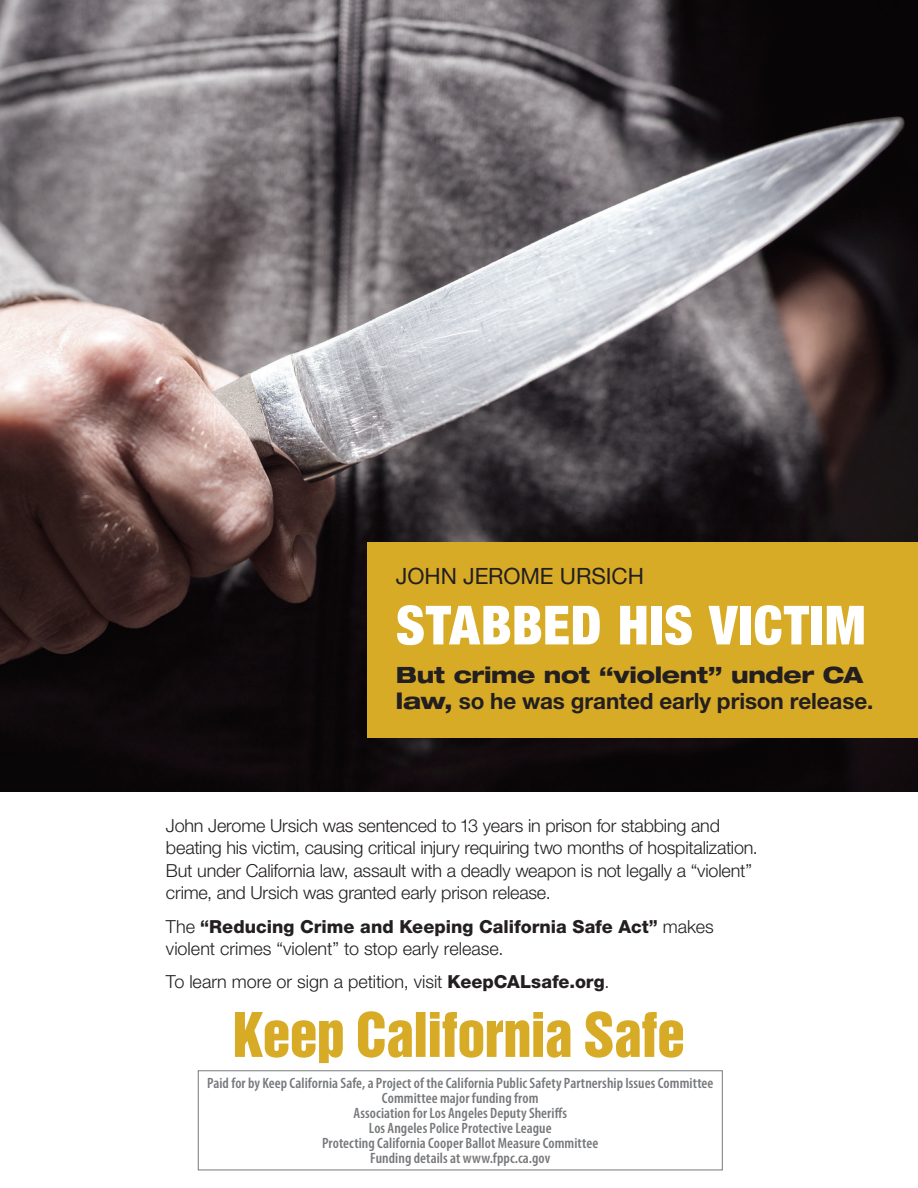
<style>
.page{position:relative;width:918px;height:1188px;background:#fff}
.page>*{position:absolute;margin:0;border:0;box-sizing:border-box;transform-origin:0 0}
.t1{font:900 condensed 54px "Helvetica Neue";letter-spacing:.015em;color:#fff}
.t2{font:700 22.5px/25.5px "Helvetica Neue";letter-spacing:-.005em;color:#231f20}
.t3{font:22.5px "Helvetica Neue";letter-spacing:-.005em;color:#231f20}
.t4{font:300 18px/22.5px "Helvetica Neue";letter-spacing:-.01em;color:#231f20}
.t5{font:600 condensed 15px/15px "Myriad Pro";letter-spacing:.005em;color:#76787b;text-align:center}
.s1{font-weight:800;font-stretch:expanded}
.s2{font-weight:800}
</style>
<div class="page">
<img style="left:0;top:0;width:918px;height:792px">
<div style="left:367px;top:542px;width:551px;height:196px;background:#d8ab27"></div>
<svg style="left:235px;top:1011px;width:448px;height:52px"></svg>
<div style="left:198px;top:1070px;width:525px;height:100px;border:1px solid #76787b"></div>
<p class="t3" style="left:396px;top:562px;width:250px">JOHN JEROME URSICH</p>
<h1 class="t1" style="left:396px;top:592px;width:471px">STABBED HIS VICTIM</h1>
<p class="t2" style="left:396px;top:662px;width:479px"><span class="s1">But crime not “violent” under CA law,</span> so he was granted early prison release.</p>
<p class="t4" style="left:166px;top:814px;width:594px">John Jerome Ursich was sentenced to 13 years in prison for stabbing and beating his victim, causing critical injury requiring two months of hospitalization.<br>But under California law, assault with a deadly weapon is not legally a “violent” crime, and Ursich was granted early prison release.</p>
<p class="t4" style="left:166px;top:915px;width:549px">The <span class="s2">“Reducing Crime and Keeping California Safe Act”</span> makes violent crimes “violent” to stop early release.</p>
<p class="t4" style="left:166px;top:970px;width:445px">To learn more or sign a petition, visit <span class="s2">KeepCALsafe.org</span>.</p>
<p class="t5" style="left:207px;top:1076px;width:508px">Paid for by Keep California Safe, a Project of the California Public Safety Partnership Issues Committee Committee major funding from<br>Association for Los Angeles Deputy Sheriffs<br>Los Angeles Police Protective League<br>Protecting California Cooper Ballot Measure Committee<br>Funding details at www.fppc.ca.gov</p>
</div>
